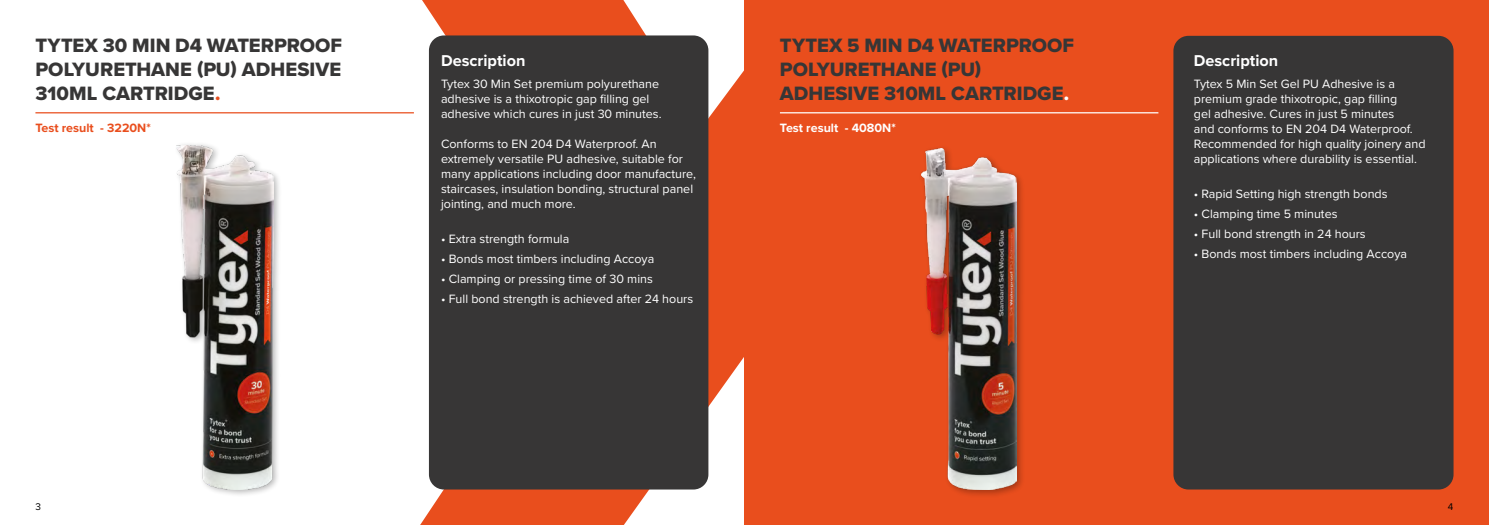
<style>
.page{position:relative;width:1489px;height:525px;background:#fff}
.page>*{position:absolute;margin:0;border:0;box-sizing:border-box;transform-origin:0 0}
.t1{font:20px/24px "Proxima Nova Extrabld";color:#373636}
.t2{font:700 16.25px "Proxima Nova";color:#fff}
.t3{font:12.5px/15px "Proxima Nova";color:#fff}
.t4{font:700 12.5px "Proxima Nova";color:#fff}
.t5{font:700 12.5px "Proxima Nova";color:#e94e1d}
.t6{font:10px "Proxima Nova";color:#000}
.s1{color:#e94e1d}
.s2{color:#fff}
</style>
<div class="page">
<svg style="left:421px;top:0;width:323px;height:524px;fill:#e94e1d"></svg>
<div style="left:744px;top:0;width:744px;height:524px;background:#e94e1d"></div>
<div style="left:173px;top:141px;width:109px;height:357px;background:#000;opacity:.3"></div>
<img style="left:176px;top:145px;width:97px;height:344px">
<div style="left:917px;top:144px;width:108px;height:354px;background:#000;opacity:.3"></div>
<img style="left:921px;top:148px;width:95px;height:341px">
<div style="left:1173px;top:36px;width:280px;height:453px;background:#373636;border-radius:15px"></div>
<hr style="left:780px;top:112px;width:378px;height:1px;background:#fff">
<div style="left:429px;top:35px;width:279px;height:454px;background:#373636;border-radius:15px"></div>
<hr style="left:35px;top:112px;width:379px;height:1px;background:#e94e1d">
<h1 class="t1" style="left:35px;top:33px;width:308px;text-align:justify">TYTEX 30 MIN D4 WATERPROOF POLYURETHANE (PU) ADHESIVE 310ML CARTRIDGE<span class="s1">.</span></h1>
<p class="t5" style="left:35px;top:119px;width:117px">Test result - 3220N*</p>
<h2 class="t2" style="left:441px;top:48px;width:86px">Description</h2>
<p class="t3" style="left:441px;top:76px;width:222px">Tytex 30 Min Set premium polyurethane adhesive is a thixotropic gap filling gel adhesive which cures in just 30 minutes.</p>
<p class="t3" style="left:441px;top:136px;width:256px">Conforms to EN 204 D4 Waterproof. An extremely versatile PU adhesive, suitable for many applications including door manufacture, staircases, insulation bonding, structural panel jointing, and much more.</p>
<p class="t3" style="left:441px;top:231px;width:130px">• Extra strength formula</p>
<p class="t3" style="left:441px;top:251px;width:215px">• Bonds most timbers including Accoya</p>
<p class="t3" style="left:441px;top:271px;width:213px">• Clamping or pressing time of 30 mins</p>
<p class="t3" style="left:441px;top:291px;width:254px">• Full bond strength is achieved after 24 hours</p>
<h1 class="t1" style="left:780px;top:33px;width:296px">TYTEX 5 MIN D4 WATERPROOF<br>POLYURETHANE (PU)<br>ADHESIVE 310ML CARTRIDGE<span class="s2">.</span></h1>
<p class="t4" style="left:780px;top:119px;width:117px">Test result - 4080N*</p>
<h2 class="t2" style="left:1193px;top:48px;width:86px">Description</h2>
<p class="t3" style="left:1193px;top:76px;width:233px">Tytex 5 Min Set Gel PU Adhesive is a premium grade thixotropic, gap filling<br>gel adhesive. Cures in just 5 minutes<br>and conforms to EN 204 D4 Waterproof.<br>Recommended for high quality joinery and applications where durability is essential.</p>
<p class="t3" style="left:1193px;top:186px;width:195px">• Rapid Setting high strength bonds</p>
<p class="t3" style="left:1193px;top:206px;width:145px">• Clamping time 5 minutes</p>
<p class="t3" style="left:1193px;top:226px;width:173px">• Full bond strength in 24 hours</p>
<p class="t3" style="left:1193px;top:246px;width:215px">• Bonds most timbers including Accoya</p>
<p class="t6" style="left:35px;top:499px;width:7px">3</p>
<p class="t6" style="left:1447px;top:499px;width:7px">4</p>
</div>
